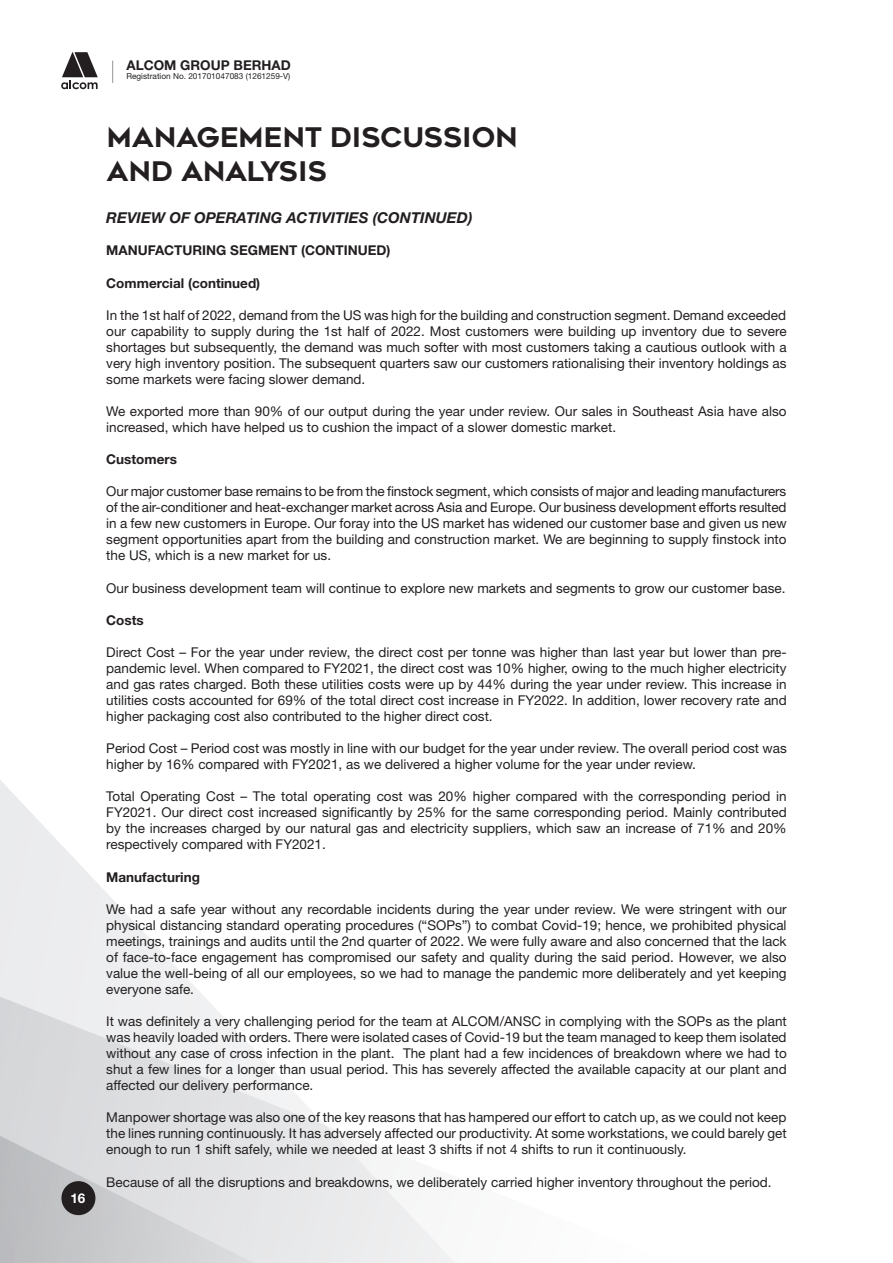
<style>
.page{position:relative;width:893px;height:1263px;background:#fff}
.page>*{position:absolute;margin:0;border:0;box-sizing:border-box;transform-origin:0 0}
.t1{font:27px/34.2px "Renogare";color:#231f20}
.t2{font:italic 700 15px "Helvetica Neue LT Std";color:#231f20}
.t3{font:13.5px/16px "Helvetica Neue LT Std";color:#231f20;text-align:justify}
.t4{font:700 13.5px "Helvetica Neue LT Std";color:#231f20}
.t5{font:700 13.5px "Helvetica Neue LT Std";color:#fff}
.t6{font:8.25px "Helvetica Neue LT Std";color:#231f20}
</style>
<div class="page">
<svg style="left:0;top:780px;width:196px;height:208px;fill:#eff0f1"></svg>
<svg style="left:0;top:988px;width:455px;height:275px"></svg>
<svg style="left:0;top:1125px;width:299px;height:138px;background:#d6d7d9"></svg>
<svg style="left:112px;top:61px;width:1px;height:22px"></svg>
<svg style="left:61px;top:52px;width:37px;height:37px"></svg>
<div style="left:61px;top:1181px;width:34px;height:34px;background:#231f20;border-radius:50%"></div>
<p class="t5" style="left:70px;top:1190px;width:17px">16</p>
<p class="t4" style="left:126px;top:57px;width:11px">ALCOM</p>
<p class="t4" style="left:180px;top:57px;width:102px">GROUP BERHAD</p>
<p class="t6" style="left:126px;top:71px;width:165px">Registration No. 201701047083 (1261259-V)</p>
<p class="t1" style="left:107px;top:120px;width:413px">MANAGEM ENT DISCUSSION<br>AND ANALYSIS</p>
<p class="t2" style="left:106px;top:209px;width:282px">REVIEW OF OPERATING ACTIVITIES (CONTINUED</p>
<p class="t2" style="left:468px;top:209px;width:6px">)</p>
<p class="t4" style="left:106px;top:242px;width:51px">MANUFACT</p>
<p class="t4" style="left:183px;top:242px;width:176px">URING SEGM ENT (continue</p>
<p class="t4" style="left:377px;top:242px;width:15px">d)</p>
<p class="t4" style="left:106px;top:274px;width:155px">Commercial (continued)</p>
<p class="t3" style="left:106px;top:307px;width:682px">In the 1st half of 2022, demand from the US was high for the building and construction segment. Demand exceeded our capability to supply during the 1st half of 2022. Most customers were building up inventory due to severe shortages but subsequently, the demand was much softer with most customers taking a cautious outlook with a very high inventory position. The subsequent quarters saw our customers rationalising their inventory holdings as some markets were facing slower demand.</p>
<p class="t3" style="left:106px;top:403px;width:682px">We exported more than 90% of our output during the year under review. Our sales in Southeast Asia have also increased, which have helped us to cushion the impact of a slower domestic market.</p>
<p class="t4" style="left:106px;top:451px;width:72px">Customers</p>
<p class="t3" style="left:106px;top:483px;width:682px">Our major customer base remains to be from the finstock segment, which consists of major and leading manufacturers of the air-conditioner and heat-exchanger market across Asia and Europe. Our business development efforts resulted in a few new customers in Europe. Our foray into the US market has widened our customer base and given us new segment opportunities apart from the building and construction market. We are beginning to supply finstock into the US, which is a new market for us.</p>
<p class="t3" style="left:106px;top:579px;width:681px">Our business development team will continue to explore new markets and segments to grow our customer base.</p>
<p class="t4" style="left:106px;top:611px;width:39px">Costs</p>
<p class="t3" style="left:106px;top:644px;width:682px">Direct Cost – For the year under review, the direct cost per tonne was higher than last year but lower than pre&shy;pandemic level. When compared to FY2021, the direct cost was 10% higher, owing to the much higher electricity and gas rates charged. Both these utilities costs were up by 44% during the year under review. This increase in utilities costs accounted for 69% of the total direct cost increase in FY2022. In addition, lower recovery rate and higher packaging cost also contributed to the higher direct cost.</p>
<p class="t3" style="left:106px;top:740px;width:682px">Period Cost – Period cost was mostly in line with our budget for the year under review. The overall period cost was higher by 16% compared with FY2021, as we delivered a higher volume for the year under review.</p>
<p class="t3" style="left:106px;top:788px;width:682px">Total Operating Cost – The total operating cost was 20% higher compared with the corresponding period in FY2021. Our direct cost increased significantly by 25% for the same corresponding period. Mainly contributed by the increases charged by our natural gas and electricity suppliers, which saw an increase of 71% and 20% respectively compared with FY2021.</p>
<p class="t4" style="left:106px;top:868px;width:95px">Manufacturing</p>
<p class="t3" style="left:106px;top:901px;width:682px">We had a safe year without any recordable incidents during the year under review. We were stringent with our physical distancing standard operating procedures (“SOPs”) to combat Covid-19; hence, we prohibited physical meetings, trainings and audits until the 2nd quarter of 2022. We were fully aware and also concerned that the lack of face-to-face engagement has compromised our safety and quality during the said period. However, we also value the well-being of all our employees, so we had to manage the pandemic more deliberately and yet keeping everyone safe.</p>
<p class="t3" style="left:106px;top:1013px;width:682px">It was definitely a very challenging period for the team at ALCOM/ANSC in complying with the SOPs as the plant was heavily loaded with orders. There were isolated cases of Covid-19 but the team managed to keep them isolated without any case of cross infection in the plant. The plant had a few incidences of breakdown where we had to shut a few lines for a longer than usual period. This has severely affected the available capacity at our plant and affected our delivery performance.</p>
<p class="t3" style="left:106px;top:1109px;width:682px">Manpower shortage was also one of the key reasons that has hampered our effort to catch up, as we could not keep the lines running continuously. It has adversely affected our productivity. At some workstations, we could barely get enough to run 1 shift safely, while we needed at least 3 shifts if not 4 shifts to run it continuously.</p>
<p class="t3" style="left:106px;top:1174px;width:667px">Because of all the disruptions and breakdowns, we deliberately carried higher inventory throughout the period.</p>
</div>
